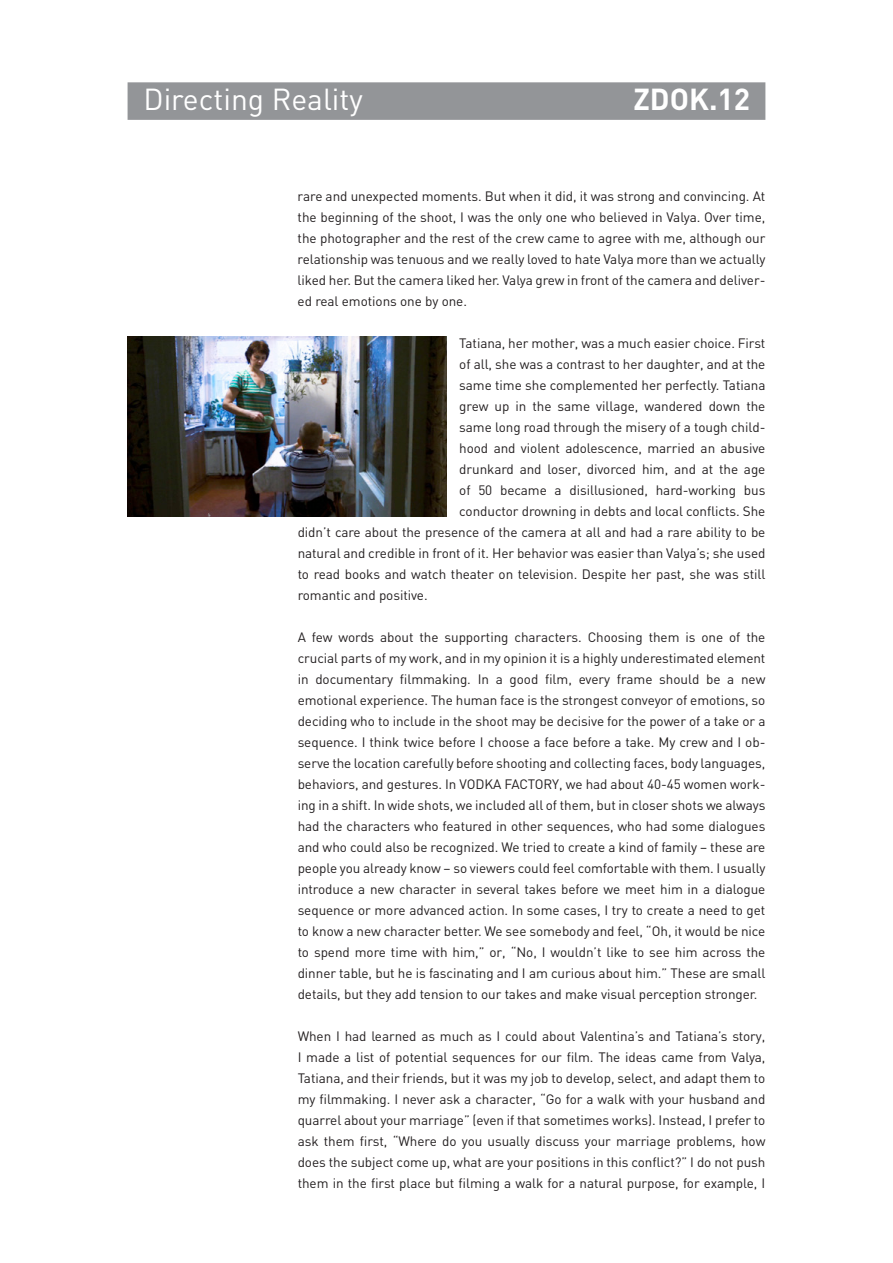
<style>
.page{position:relative;width:893px;height:1263px;background:#fff}
.page>*{position:absolute;margin:0;border:0;box-sizing:border-box;transform-origin:0 0}
.t1{font:30px "DIN";color:#fff}
.t2{font:700 30px "DIN";color:#fff}
.t3{font:13.5px/21px "DIN";letter-spacing:-.005em;color:#231f20;text-align:justify}
</style>
<div class="page">
<div style="left:128px;top:82px;width:637px;height:38px;background:#939598"></div>
<img style="left:128px;top:337px;width:318px;height:179px">
<h1 class="t1" style="left:144px;top:80px;width:221px">Directing Reality</h1>
<h1 class="t2" style="left:633px;top:80px;width:118px">ZDOK.12</h1>
<p class="t3" style="left:298px;top:185px;width:469px">rare and unexpected moments. But when it did, it was strong and convincing. At the beginning of the shoot, I was the only one who believed in Valya. Over time, the photographer and the rest of the crew came to agree with me, although our relationship was tenuous and we really loved to hate Valya more than we actually liked her. But the camera liked her. Valya grew in front of the camera and deliver&shy;ed real emotions one by one.</p>
<p class="t3" style="left:459px;top:332px;width:308px">Tatiana, her mother, was a much easier choice. First</p>
<p class="t3" style="left:459px;top:353px;width:308px">of all, she was a contrast to her daughter, and at the</p>
<p class="t3" style="left:459px;top:374px;width:308px">same time she complemented her perfectly. Tatiana</p>
<p class="t3" style="left:459px;top:395px;width:308px">grew up in the same village, wandered down the</p>
<p class="t3" style="left:459px;top:416px;width:308px">same long road through the misery of a tough child-</p>
<p class="t3" style="left:459px;top:437px;width:308px">hood and violent adolescence, married an abusive</p>
<p class="t3" style="left:459px;top:458px;width:308px">drunkard and loser, divorced him, and at the age</p>
<p class="t3" style="left:459px;top:479px;width:308px">of 50 became a disillusioned, hard-working bus</p>
<p class="t3" style="left:459px;top:500px;width:308px">conductor drowning in debts and local conflicts. She</p>
<p class="t3" style="left:298px;top:521px;width:469px">didn’t care about the presence of the camera at all and had a rare ability to be</p>
<p class="t3" style="left:298px;top:542px;width:469px">natural and credible in front of it. Her behavior was easier than Valya’s; she used</p>
<p class="t3" style="left:298px;top:563px;width:469px">to read books and watch theater on television. Despite her past, she was still</p>
<p class="t3" style="left:298px;top:584px;width:132px">romantic and positive.</p>
<p class="t3" style="left:298px;top:626px;width:469px;text-align:left">A few words about the supporting characters. Choosing them is one of the crucial parts of my work, and in my opinion it is a highly underestimated element in documentary filmmaking. In a good film, every frame should be a new emotional experience. The human face is the strongest conveyor of emotions, so deciding who to include in the shoot may be decisive for the power of a take or a sequence. I think twice before I choose a face before a take. My crew and I ob&shy;serve the location carefully before shooting and collecting faces, body languages, behaviors, and gestures. In VODKA FACTORY, we had about 40-45 women work&shy;ing in a shift. In wide shots, we included all of them, but in closer shots we always had the characters who featured in other sequences, who had some dialogues and who could also be recognized. We tried to create a kind of family – these are people you already know – so viewers could feel comfortable with them. I usually introduce a new character in several takes before we meet him in a dialogue sequence or more advanced action. In some cases, I try to create a need to get to know a new character better. We see somebody and feel, “Oh, it would be nice to spend more time with him,” or, “No, I wouldn’t like to see him across the dinner table, but he is fascinating and I am curious about him.” These are small details, but they add tension to our takes and make visual perception stronger.</p>
<p class="t3" style="left:298px;top:1026px;width:469px">When I had learned as much as I could about Valentina’s and Tatiana’s story, I made a list of potential sequences for our film. The ideas came from Valya, Tatiana, and their friends, but it was my job to develop, select, and adapt them to my filmmaking. I never ask a character, “Go for a walk with your husband and quarrel about your marriage” (even if that sometimes works). Instead, I prefer to ask them first, “Where do you usually discuss your marriage problems, how does the subject come up, what are your positions in this conflict?” I do not push them in the first place but filming a walk for a natural purpose, for example, I</p>
</div>
